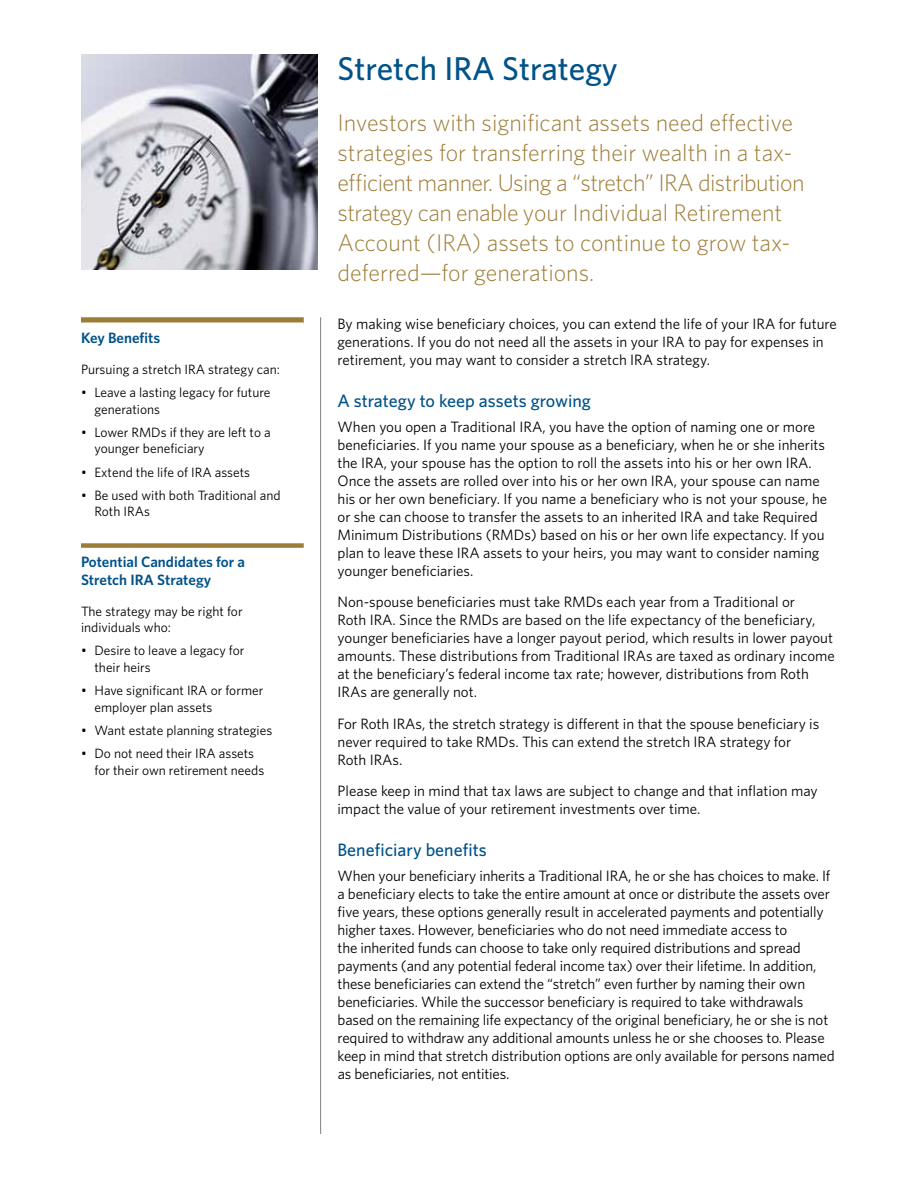
<style>
.page{position:relative;width:918px;height:1188px;background:#fff}
.page>*{position:absolute;margin:0;border:0;box-sizing:border-box;transform-origin:0 0}
.t1{font:500 33px "Whitney";color:#005288}
.t2{font:300 24px/30px "Whitney";color:#9d7c37}
.t3{font:500 18px "Whitney";color:#005288}
.t4{font:15px/18px "Whitney";color:#000}
.t5{font:600 15px/18px "Whitney";color:#005288}
.t6{font:13.5px/16.5px "Whitney";color:#000}
</style>
<div class="page">
<hr style="left:320px;top:317px;width:1px;height:817px;background:#807f83">
<svg style="left:81px;top:317px;width:223px;height:231px"></svg>
<svg style="left:81px;top:322px;width:223px;height:4px"></svg>
<img style="left:81px;top:54px;width:236px;height:216px">
<p class="t5" style="left:81px;top:328px;width:81px">Key Benefits</p>
<p class="t6" style="left:81px;top:361px;width:200px">Pursuing a stretch IRA strategy can:</p>
<p class="t6" style="left:94px;top:384px;width:178px;text-indent:-14px">• Leave a lasting legacy for future generations</p>
<p class="t6" style="left:94px;top:424px;width:178px;text-indent:-14px">• Lower RMDs if they are left to a younger beneficiary</p>
<p class="t6" style="left:81px;top:463px;width:171px">• Extend the life of IRA assets</p>
<p class="t6" style="left:94px;top:487px;width:188px;text-indent:-14px">• Be used with both Traditional and<br>Roth IRAs</p>
<p class="t5" style="left:81px;top:552px;width:166px">Potential Candidates for a<br>Stretch IRA Strategy</p>
<p class="t6" style="left:81px;top:602px;width:163px">The strategy may be right for individuals who:</p>
<p class="t6" style="left:94px;top:642px;width:152px;text-indent:-14px">• Desire to leave a legacy for their heirs</p>
<p class="t6" style="left:94px;top:682px;width:170px;text-indent:-14px">• Have significant IRA or former employer plan assets</p>
<p class="t6" style="left:81px;top:722px;width:193px">• Want estate planning strategies</p>
<p class="t6" style="left:94px;top:745px;width:171px;text-indent:-14px">• Do not need their IRA assets for their own retirement needs</p>
<h1 class="t1" style="left:338px;top:47px;width:282px">Stretch IRA Strategy</h1>
<p class="t2" style="left:338px;top:107px;width:469px">Investors with significant assets need effective strategies for transferring their wealth in a tax&shy;efficient manner. Using a “stretch” IRA distribution strategy can enable your Individual Retirement Account (IRA) assets to continue to grow tax&shy;deferred—for generations.</p>
<p class="t4" style="left:338px;top:315px;width:501px">By making wise beneficiary choices, you can extend the life of your IRA for future generations. If you do not need all the assets in your IRA to pay for expenses in retirement, you may want to consider a stretch IRA strategy.</p>
<p class="t3" style="left:338px;top:389px;width:255px">A strategy to keep assets growing</p>
<p class="t4" style="left:338px;top:417px;width:491px">When you open a Traditional IRA, you have the option of naming one or more beneficiaries. If you name your spouse as a beneficiary, when he or she inherits the IRA, your spouse has the option to roll the assets into his or her own IRA.<br>Once the assets are rolled over into his or her own IRA, your spouse can name his or her own beneficiary. If you name a beneficiary who is not your spouse, he or she can choose to transfer the assets to an inherited IRA and take Required Minimum Distributions (RMDs) based on his or her own life expectancy. If you plan to leave these IRA assets to your heirs, you may want to consider naming younger beneficiaries.</p>
<p class="t4" style="left:338px;top:593px;width:499px">Non-spouse beneficiaries must take RMDs each year from a Traditional or<br>Roth IRA. Since the RMDs are based on the life expectancy of the beneficiary, younger beneficiaries have a longer payout period, which results in lower payout amounts. These distributions from Traditional IRAs are taxed as ordinary income at the beneficiary’s federal income tax rate; however, distributions from Roth IRAs are generally not.</p>
<p class="t4" style="left:338px;top:714px;width:483px">For Roth IRAs, the stretch strategy is different in that the spouse beneficiary is never required to take RMDs. This can extend the stretch IRA strategy for<br>Roth IRAs.</p>
<p class="t4" style="left:338px;top:782px;width:482px">Please keep in mind that tax laws are subject to change and that inflation may impact the value of your retirement investments over time.</p>
<p class="t3" style="left:338px;top:838px;width:151px">Beneficiary benefits</p>
<p class="t4" style="left:338px;top:867px;width:499px">When your beneficiary inherits a Traditional IRA, he or she has choices to make. If a beneficiary elects to take the entire amount at once or distribute the assets over five years, these options generally result in accelerated payments and potentially higher taxes. However, beneficiaries who do not need immediate access to<br>the inherited funds can choose to take only required distributions and spread payments (and any potential federal income tax) over their lifetime. In addition, these beneficiaries can extend the “stretch” even further by naming their own beneficiaries. While the successor beneficiary is required to take withdrawals based on the remaining life expectancy of the original beneficiary, he or she is not required to withdraw any additional amounts unless he or she chooses to. Please keep in mind that stretch distribution options are only available for persons named as beneficiaries, not entities.</p>
</div>
